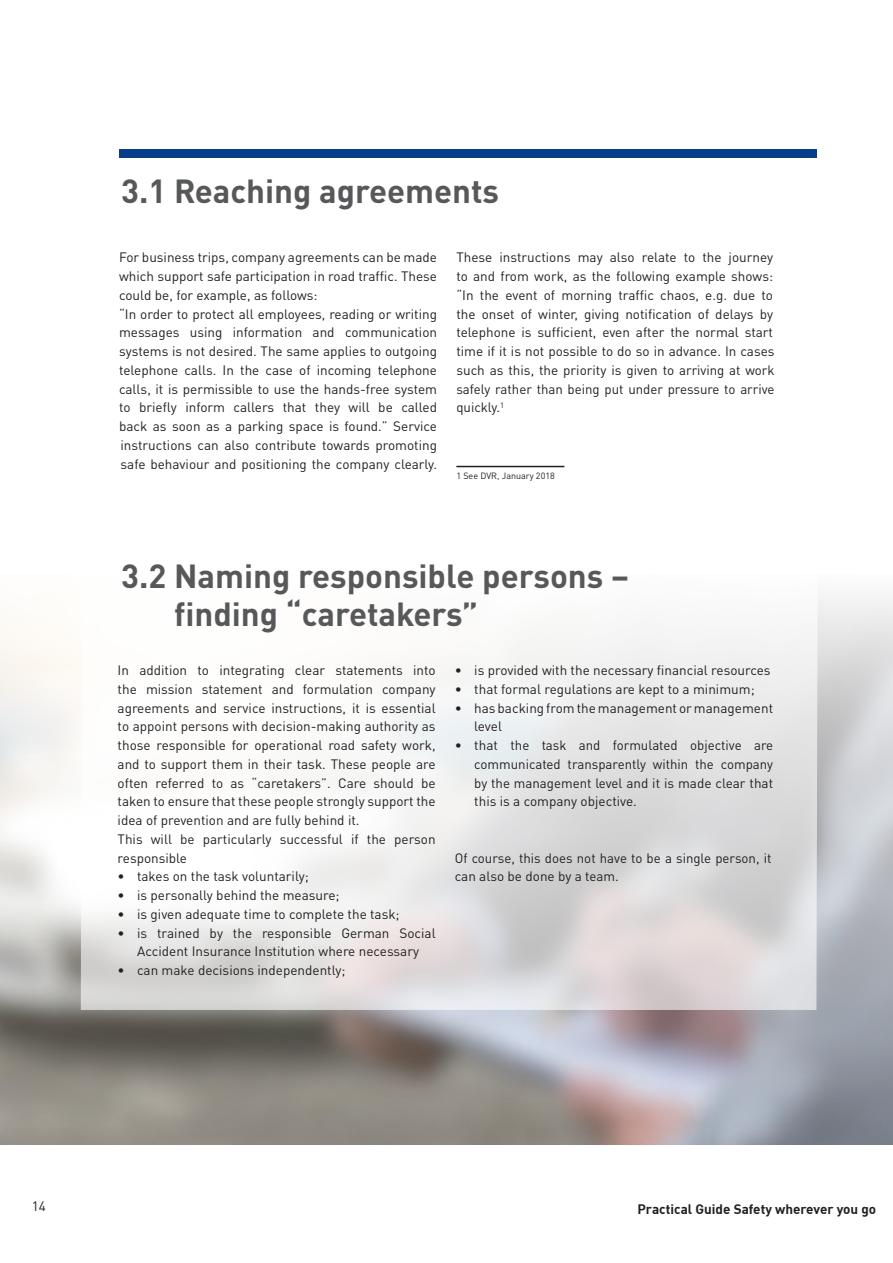
<style>
.page{position:relative;width:893px;height:1263px;background:#fff}
.page>*{position:absolute;margin:0;border:0;box-sizing:border-box;transform-origin:0 0}
.t1{font:700 33px/37.5px "DINOT";color:#57585a}
.t2{font:13.5px/18.8px "DINOT";color:#231f20}
.t3{font:700 13.5px "DIN";color:#231f20}
.t4{font:9px "DINOT";color:#231f20}
.s1{font-family:"DIN Bold";font-weight:400}
</style>
<div class="page">
<div style="left:119px;top:149px;width:697px;height:8px;background:#083e89"></div>
<img style="left:0;top:595px;width:893px;height:550px">
<svg style="left:81px;top:465px;width:737px;height:545px"></svg>
<hr style="left:456px;top:466px;width:108px;height:1px;background:#231f20">
<h1 class="t1" style="left:121px;top:171px;width:379px">3.1 Reaching agreements</h1>
<p class="t2" style="left:119px;top:248px;width:320px">For business trips, company agreements can be made which support safe participation in road traffic. These could be, for example, as follows:<br>“In order to protect all employees, reading or writing messages using information and communication systems is not desired. The same applies to outgoing telephone calls. In the case of incoming telephone calls, it is permissible to use the hands-free system to briefly inform callers that they will be called back as soon as a parking space is found.” Service instructions can also contribute towards promoting safe behaviour and positioning the company clearly.</p>
<p class="t2" style="left:456px;top:248px;width:320px;text-align:justify">These instructions may also relate to the journey to and from work, as the following example shows: “In the event of morning traffic chaos, e.g. due to the onset of winter, giving notification of delays by telephone is sufficient, even after the normal start time if it is not possible to do so in advance. In cases such as this, the priority is given to arriving at work safely rather than being put under pressure to arrive quickly.<sup>1</sup></p>
<p class="t4" style="left:456px;top:469px;width:100px">1 See DVR, January 2018</p>
<h1 class="t1" style="left:174px;top:556px;width:456px;text-indent:-53px">3.2 Naming responsible persons – finding “caretakers”</h1>
<p class="t2" style="left:118px;top:660px;width:320px">In addition to integrating clear statements into the mission statement and formulation company agreements and service instructions, it is essential to appoint persons with decision-making authority as those responsible for operational road safety work, and to support them in their task. These people are often referred to as “caretakers”. Care should be taken to ensure that these people strongly support the idea of prevention and are fully behind it.<br>This will be particularly successful if the person responsible</p>
<p class="t2" style="left:118px;top:866px;width:193px">• takes on the task voluntarily;</p>
<p class="t2" style="left:118px;top:885px;width:223px">• is personally behind the measure;</p>
<p class="t2" style="left:118px;top:904px;width:283px">• is given adequate time to complete the task;</p>
<p class="t2" style="left:118px;top:923px;width:320px;text-align:center">• is trained by the responsible German Social<br>Accident Insurance Institution where necessary</p>
<p class="t2" style="left:118px;top:960px;width:229px">• can make decisions independently;</p>
<p class="t2" style="left:455px;top:660px;width:317px">• is provided with the necessary financial resources</p>
<p class="t2" style="left:455px;top:679px;width:301px">• that formal regulations are kept to a minimum;</p>
<p class="t2" style="left:474px;top:698px;width:300px;text-indent:-19px">• has backing from the management or management level</p>
<p class="t2" style="left:474px;top:735px;width:300px;text-align:justify;text-indent:-19px">• that the task and formulated objective are communicated transparently within the company by the management level and it is made clear that this is a company objective.</p>
<p class="t2" style="left:455px;top:848px;width:318px">Of course, this does not have to be a single person, it can also be done by a team.</p>
<p class="t2" style="left:32px;top:1196px;width:16px">14</p>
<p class="t3" style="left:637px;top:1200px;width:240px"><span class="s1">Practical Guide</span> Safety wherever you go</p>
</div>
